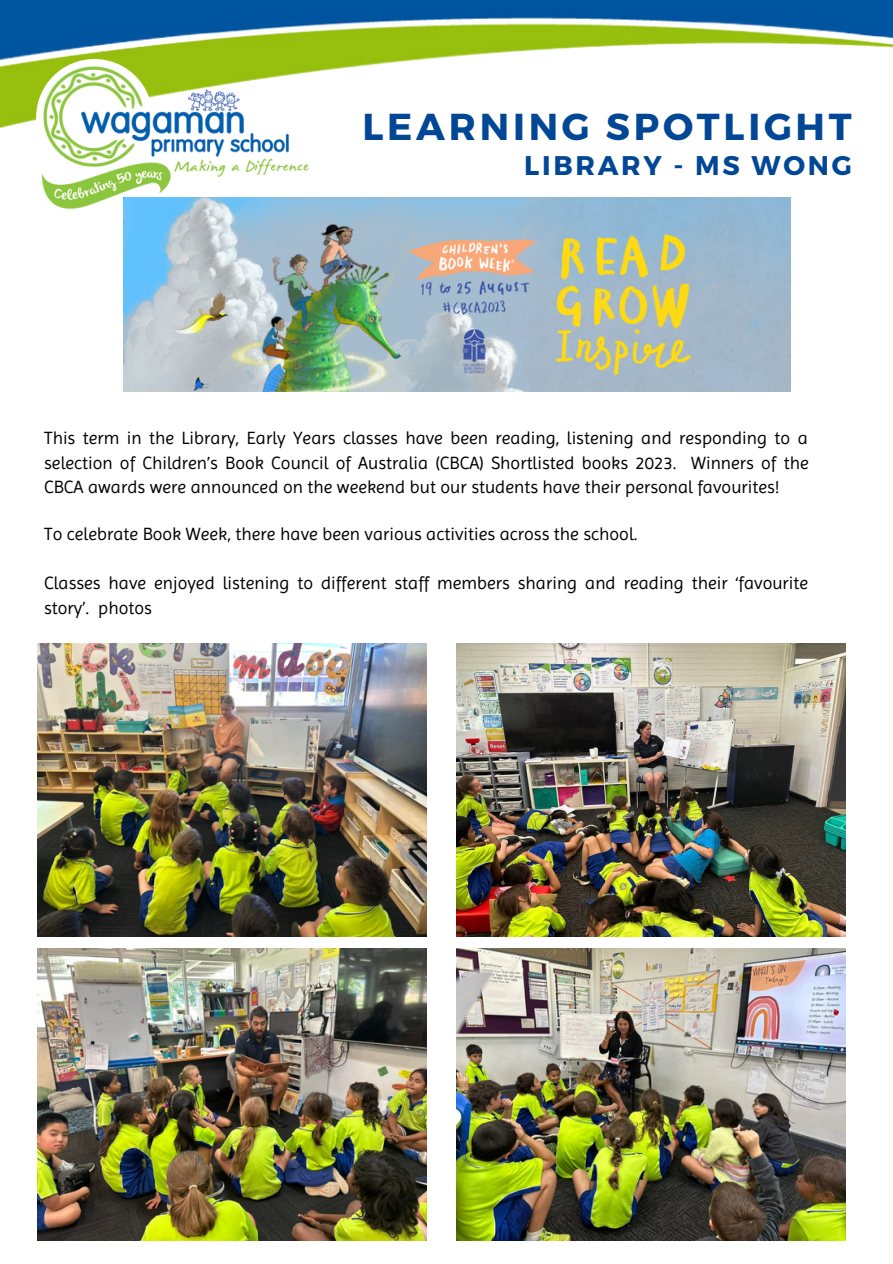
<style>
.page{position:relative;width:893px;height:1264px;background:#fff}
.page>*{position:absolute;margin:0;border:0;box-sizing:border-box;transform-origin:0 0}
.t1{font:700 37.5px "Montserrat";letter-spacing:.1em;color:#014796}
.t2{font:700 27px "Montserrat";letter-spacing:.1em;color:#014796}
.t3{font:18px/24.8px "Imprima";color:#000;text-align:justify}
</style>
<div class="page">
<img style="left:0;top:0;width:892px;height:128px">
<img style="left:26px;top:57px;width:298px;height:152px">
<img style="left:37px;top:644px;width:389px;height:292px">
<img style="left:37px;top:948px;width:389px;height:292px">
<img style="left:456px;top:644px;width:389px;height:292px">
<img style="left:456px;top:948px;width:389px;height:292px">
<img style="left:123px;top:198px;width:667px;height:193px">
<p class="t1" style="left:362px;top:102px;width:490px">LEARNING SPOTLIGHT</p>
<p class="t2" style="left:524px;top:147px;width:329px">LIBRARY - MS WONG</p>
<p class="t3" style="left:44px;top:425px;width:766px">This term in the Library, Early Years classes have been reading, listening and responding to a selection of Children’s Book Council of Australia (CBCA) Shortlisted books 2023. Winners of the CBCA awards were announced on the weekend but our students have their personal favourites!</p>
<p class="t3" style="left:44px;top:521px;width:594px">To celebrate Book Week, there have been various activities across the school.</p>
<p class="t3" style="left:44px;top:570px;width:765px">Classes have enjoyed listening to different staff members sharing and reading their ‘favourite story’. photos</p>
</div>
